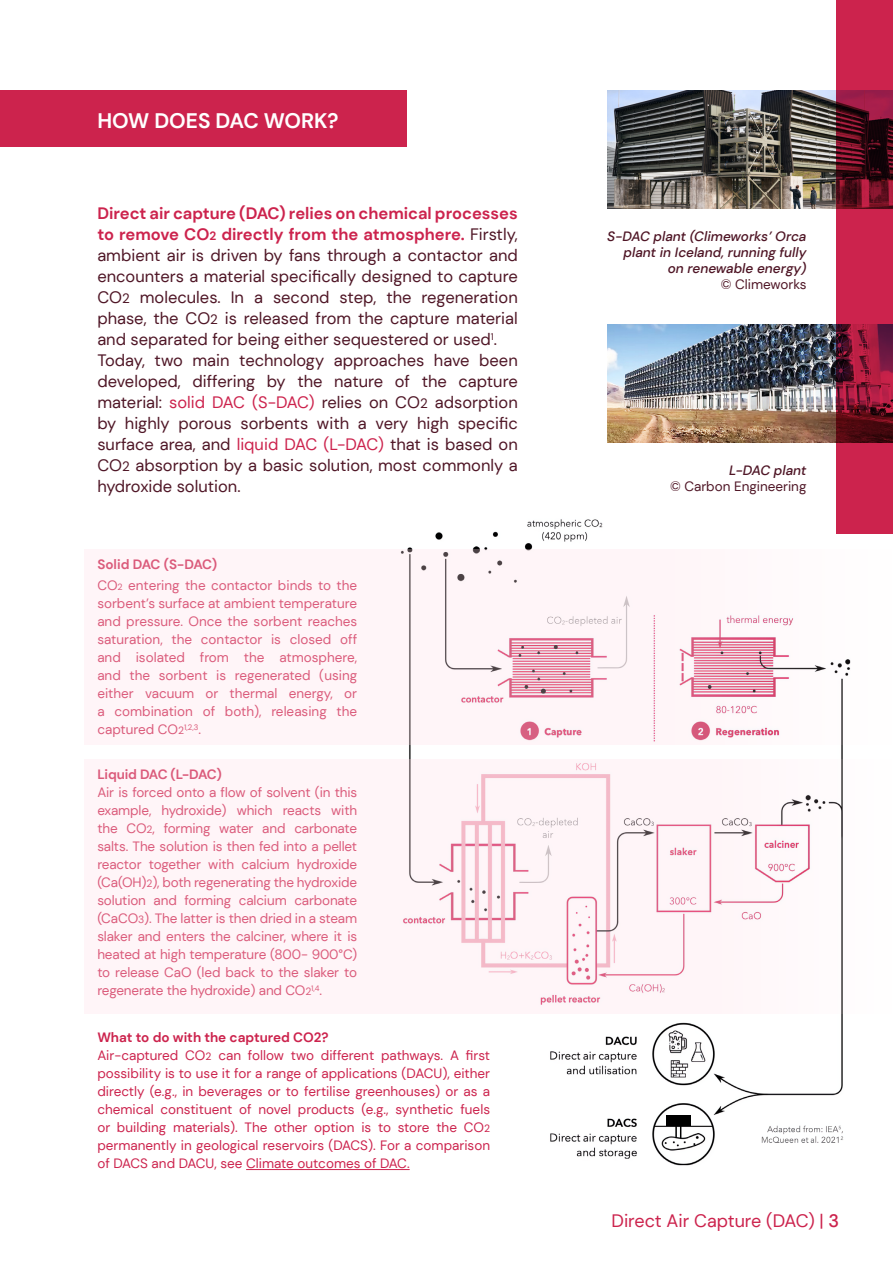
<style>
.page{position:relative;width:893px;height:1263px;background:#fff}
.page>*{position:absolute;margin:0;border:0;box-sizing:border-box;transform-origin:0 0}
.t1{font:700 21px "DM Sans";color:#fff}
.t2{font:18px "DM Sans";color:#cc234d}
.Paragraphe{font:16.5px/21px "DM Sans";color:#4f1626;text-align:justify}
.Paragraphe-2{font:13.5px/18px "DM Sans";color:#cc234d;text-align:justify}
.Paragraphe-3{font:italic 500 13.5px/16.2px "DM Sans";color:#4f1626;text-align:right}
.Paragraphe-4{font:700 13.5px "DM Sans";letter-spacing:-.005em;color:#cc234d}
.Paragraphe-5{font:13.5px "DM Sans";color:#4f1626}
.s1{font-weight:700;color:#cc234d}
.s2{font-weight:700;font-size:12px;color:#cc234d}
.s3{font-size:13.5px}
.s4{color:#cc234d}
.s5{font-size:9px}
.s6{font-size:10.5px}
.s7{font-weight:500}
</style>
<div class="page">
<img style="left:407px;top:519px;width:436px;height:647px">
<div style="left:0;top:90px;width:406px;height:57px;background:#cc234d"></div>
<hr style="left:246px;top:1169px;width:164px;height:1px;background:#cc234d">
<img style="left:607px;top:325px;width:229px;height:118px">
<img style="left:607px;top:90px;width:229px;height:118px">
<svg style="left:836px;top:0;width:57px;height:534px;background:#a01b3c"></svg>
<svg style="left:400px;top:550px;width:451px;height:195px;fill:#fff5f8"></svg>
<div style="left:84px;top:759px;width:809px;height:254px;background:#fff5f8"></div>
<svg style="left:675px;top:1126px;width:6px;height:12px"></svg>
<div style="left:666px;top:1115px;width:24px;height:11px;background:#000"></div>
<p class="t1" style="left:97px;top:108px;width:243px">HOW DOES DAC WORK?</p>
<p class="Paragraphe" style="left:97px;top:203px;width:422px"><span class="s1">Direct air capture (DAC) relies on chemical processes to remove CO</span><span class="s2">2</span> <span class="s1">directly from the atmosphere.</span> Firstly, ambient air is driven by fans through a contactor and encounters a material specifically designed to capture CO<span class="s3">2</span> molecules. In a second step, the regeneration phase, the CO<span class="s3">2</span> is released from the capture material and separated for being either sequestered or used<sup>1</sup>.</p>
<p class="Paragraphe" style="left:97px;top:350px;width:422px">Today, two main technology approaches have been developed, differing by the nature of the capture material: <span class="s4">solid DAC (S-DAC)</span> relies on CO<span class="s3">2</span> adsorption by highly porous sorbents with a very high specific surface area, and <span class="s4">liquid DAC (L-DAC)</span> that is based on CO<span class="s3">2</span> absorption by a basic solution, most commonly a hydroxide solution.</p>
<p class="Paragraphe-4" style="left:97px;top:556px;width:121px">Solid DAC (S-DAC)</p>
<p class="Paragraphe-2" style="left:97px;top:577px;width:261px">CO<span class="s5">2</span> entering the contactor binds to the sorbent’s surface at ambient temperature and pressure. Once the sorbent reaches saturation, the contactor is closed off and isolated from the atmosphere, and the sorbent is regenerated (using either vacuum or thermal energy, or a combination of both), releasing the captured CO<span class="s6">2</span><sup>1,2,3</sup>.</p>
<p class="Paragraphe-4" style="left:97px;top:766px;width:126px">Liquid DAC (L-DAC)</p>
<p class="Paragraphe-2" style="left:97px;top:784px;width:261px">Air is forced onto a flow of solvent (in this example, hydroxide) which reacts with the CO<span class="s6">2</span>, forming water and carbonate salts. The solution is then fed into a pellet reactor together with calcium hydroxide (Ca(OH)<span class="s6">2</span>), both regenerating the hydroxide solution and forming calcium carbonate (CaCO<span class="s6">3</span>). The latter is then dried in a steam slaker and enters the calciner, where it is heated at high temperature (800- 900°C) to release CaO (led back to the slaker to regenerate the hydroxide) and CO<span class="s6">2</span><sup>1,4</sup>.</p>
<p class="Paragraphe-4" style="left:97px;top:1029px;width:233px">What to do with the captured CO2?</p>
<p class="Paragraphe-2" style="left:97px;top:1046px;width:394px">Air-captured CO<span class="s6">2</span> can follow two different pathways. A first possibility is to use it for a range of applications (DACU), either directly (e.g., in beverages or to fertilise greenhouses) or as a chemical constituent of novel products (e.g., synthetic fuels or building materials). The other option is to store the CO<span class="s6">2 </span>permanently in geological reservoirs (DACS). For a comparison of DACS and DACU, see Climate outcomes of DAC.</p>
<p class="Paragraphe-3" style="left:607px;top:228px;width:201px">S-DAC plant (Climeworks’ Orca plant in Iceland, running fully on renewable energy)</p>
<p class="Paragraphe-5" style="left:721px;top:276px;width:87px">© Climeworks</p>
<p class="Paragraphe-3" style="left:729px;top:462px;width:79px">L-DAC plant</p>
<p class="Paragraphe-5" style="left:670px;top:478px;width:138px">© Carbon Engineering</p>
<h2 class="t2" style="left:611px;top:1209px;width:229px">Direct Air Capture (DAC) | <span class="s7">3</span></h2>
</div>
